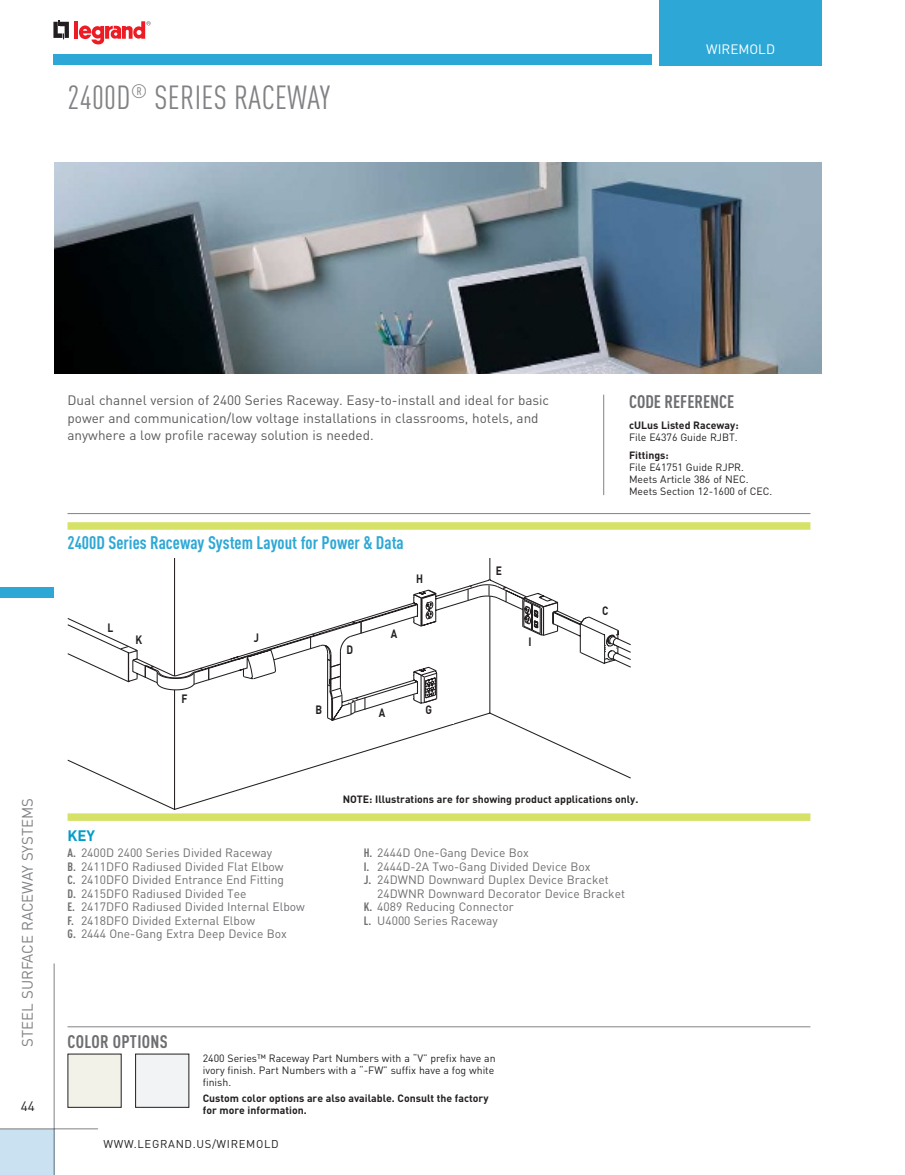
<style>
.page{position:relative;width:905px;height:1175px;background:#fff}
.page>*{position:absolute;margin:0;border:0;box-sizing:border-box;transform-origin:0 0}
.t1{font:condensed 33px "DIN Pro";letter-spacing:.01em;color:#808285}
.t2{font:700 condensed 18px "DIN Pro";color:#2da8d6}
.t3{font:700 condensed 18px "DIN Pro";color:#6d6e71}
.t4{font:700 condensed 18px "DIN Pro";letter-spacing:.02em;color:#6d6e71}
.t5{font:15px "DIN Pro";color:#808285}
.t6{font:700 15px "DIN Pro";color:#009cca}
.t7{font:13.5px/17.5px "DIN Pro";color:#58595b}
.t8{font:13.5px "DIN Pro";color:#fff}
.t9{font:13.5px "DIN Pro";color:#231f20}
.t10{font:12px/13.5px "DIN Pro";color:#6d6e71}
.t11{font:700 12px "DIN Pro";color:#231f20;scale:.85 1}
.t12{font:11.25px "DIN Pro";letter-spacing:.06em;color:#231f20}
.t13{font:10.5px/12px "DIN Pro";color:#231f20}
.t14{font:700 10.5px/12px "DIN Pro";color:#231f20}
.s1{font-weight:700;font-stretch:condensed}
</style>
<div class="page">
<div style="left:0;top:1129px;width:54px;height:45px;background:#cae1f1"></div>
<hr style="left:0;top:1128px;width:98px;height:1px;background:#808285">
<div style="left:0;top:587px;width:54px;height:11px;background:#2da8d6"></div>
<hr style="left:54px;top:963px;width:1px;height:211px;background:#808285">
<svg style="left:53px;top:20px;width:16px;height:19px"></svg>
<hr style="left:74px;top:21px;width:4px;height:18px;background:#ed1c24">
<svg style="left:79px;top:21px;width:71px;height:23px"></svg>
<div style="left:53px;top:54px;width:598px;height:11px;background:#2da8d6"></div>
<div style="left:659px;top:0;width:162px;height:65px;background:#2da8d6"></div>
<img style="left:54px;top:162px;width:767px;height:212px">
<hr style="left:603px;top:394px;width:1px;height:101px;background:#808285">
<hr style="left:67px;top:513px;width:743px;height:1px;background:#808285">
<hr style="left:68px;top:1026px;width:742px;height:1px;background:#808285">
<div style="left:68px;top:1054px;width:53px;height:53px;background:#f2f2e8"></div>
<div style="left:136px;top:1054px;width:53px;height:53px;background:#f1f3f4"></div>
<svg style="left:68px;top:559px;width:563px;height:251px"></svg>
<div style="left:346px;top:644px;width:52px;height:18px;background:#fff"></div>
<div style="left:404px;top:705px;width:49px;height:19px;background:#fff"></div>
<div style="left:501px;top:637px;width:58px;height:18px;background:#fff"></div>
<div style="left:68px;top:522px;width:742px;height:8px;background:#d6e267"></div>
<div style="left:68px;top:813px;width:742px;height:8px;background:#d6e267"></div>
<h1 class="t1" style="left:68px;top:78px;width:264px">2400D<sup>®</sup> SERIES RACEWAY</h1>
<p class="t8" style="left:706px;top:40px;width:70px">WIREMOLD</p>
<p class="t5" style="left:17px;top:1046px;width:249px;rotate:-90deg">STEEL SURFACE RACEWAY SYSTEMS</p>
<p class="t9" style="left:21px;top:1096px;width:16px">44</p>
<p class="t7" style="left:67px;top:391px;width:483px">Dual channel version of 2400 series Raceway. Easy-to-install and ideal for basic power and communication/low voltage installations in classrooms, hotels, and anywhere a low profile raceway solution is needed.</p>
<h2 class="t2" style="left:68px;top:532px;width:338px">2400D Series Raceway System Layout for Power &amp; Data</h2>
<p class="t11" style="left:416px;top:570px;width:10px">H</p>
<p class="t11" style="left:108px;top:619px;width:8px">L</p>
<p class="t11" style="left:136px;top:632px;width:9px">K</p>
<p class="t11" style="left:254px;top:629px;width:8px">J</p>
<p class="t11" style="left:346px;top:641px;width:9px">D</p>
<p class="t11" style="left:391px;top:625px;width:9px">A</p>
<p class="t11" style="left:181px;top:691px;width:9px">F</p>
<p class="t11" style="left:315px;top:701px;width:9px">B</p>
<p class="t11" style="left:425px;top:701px;width:9px">G</p>
<p class="t11" style="left:379px;top:704px;width:9px">A</p>
<p class="t11" style="left:496px;top:563px;width:9px">E</p>
<p class="t11" style="left:528px;top:633px;width:5px">I</p>
<h2 class="t3" style="left:629px;top:391px;width:107px">CODE REFERENCE</h2>
<p class="t14" style="left:629px;top:419px;width:111px">cULus Listed Raceway:</p>
<p class="t13" style="left:629px;top:431px;width:110px">File E4376 Guide RJBT.</p>
<p class="t14" style="left:629px;top:449px;width:41px">Fittings:</p>
<p class="t13" style="left:629px;top:461px;width:145px">File E41751 Guide RJPR.<br>Meets Article 386 of NEC.<br>Meets section 12-1600 of CEC.</p>
<p class="t11" style="left:602px;top:602px;width:9px">C</p>
<p class="t14" style="left:343px;top:793px;width:297px">NOTE: Illustrations are for showing product applications only.</p>
<p class="t6" style="left:68px;top:825px;width:29px">KEY</p>
<p class="t10" style="left:68px;top:845px;width:239px"><span class="s1">A.</span> 2400D 2400 series Divided Raceway<br><span class="s1">B.</span> 2411DFO Radiused Divided Flat Elbow<br><span class="s1">C.</span> 2410DFO Divided Entrance End Fitting<br><span class="s1">D.</span> 2415DFO Radiused Divided Tee<br><span class="s1">E.</span> 2417DFO Radiused Divided Internal Elbow <span class="s1">F.</span> 2418DFO Divided External Elbow<br><span class="s1">G.</span> 2444 One-Gang Extra Deep Device Box</p>
<p class="t10" style="left:364px;top:845px;width:167px"><span class="s1">H.</span> 2444D One-Gang Device Box</p>
<p class="t10" style="left:364px;top:859px;width:228px"><span class="s1">I.</span> 2444D-2A Two-Gang Divided Device Box</p>
<p class="t10" style="left:364px;top:872px;width:246px"><span class="s1">J.</span> 24DwND Downward Duplex Device Bracket</p>
<p class="t10" style="left:377px;top:886px;width:249px">24DwNR Downward Decorator Device Bracket</p>
<p class="t10" style="left:364px;top:899px;width:151px"><span class="s1">K.</span> 4089 Reducing Connector</p>
<p class="t10" style="left:364px;top:913px;width:135px"><span class="s1">L.</span> u4000 series Raceway</p>
<h2 class="t4" style="left:68px;top:1030px;width:102px">COLOR OPTIONS</h2>
<p class="t13" style="left:203px;top:1051px;width:294px">2400 series™ Raceway Part Numbers with a “V” prefix have an ivory finish. Part Numbers with a “-Fw” suffix have a fog white finish.</p>
<p class="t14" style="left:203px;top:1092px;width:287px">Custom color options are also available. Consult the factory for more information.</p>
<p class="t12" style="left:104px;top:1135px;width:177px">www.LEGRAND.us/WIREMOLD</p>
</div>
